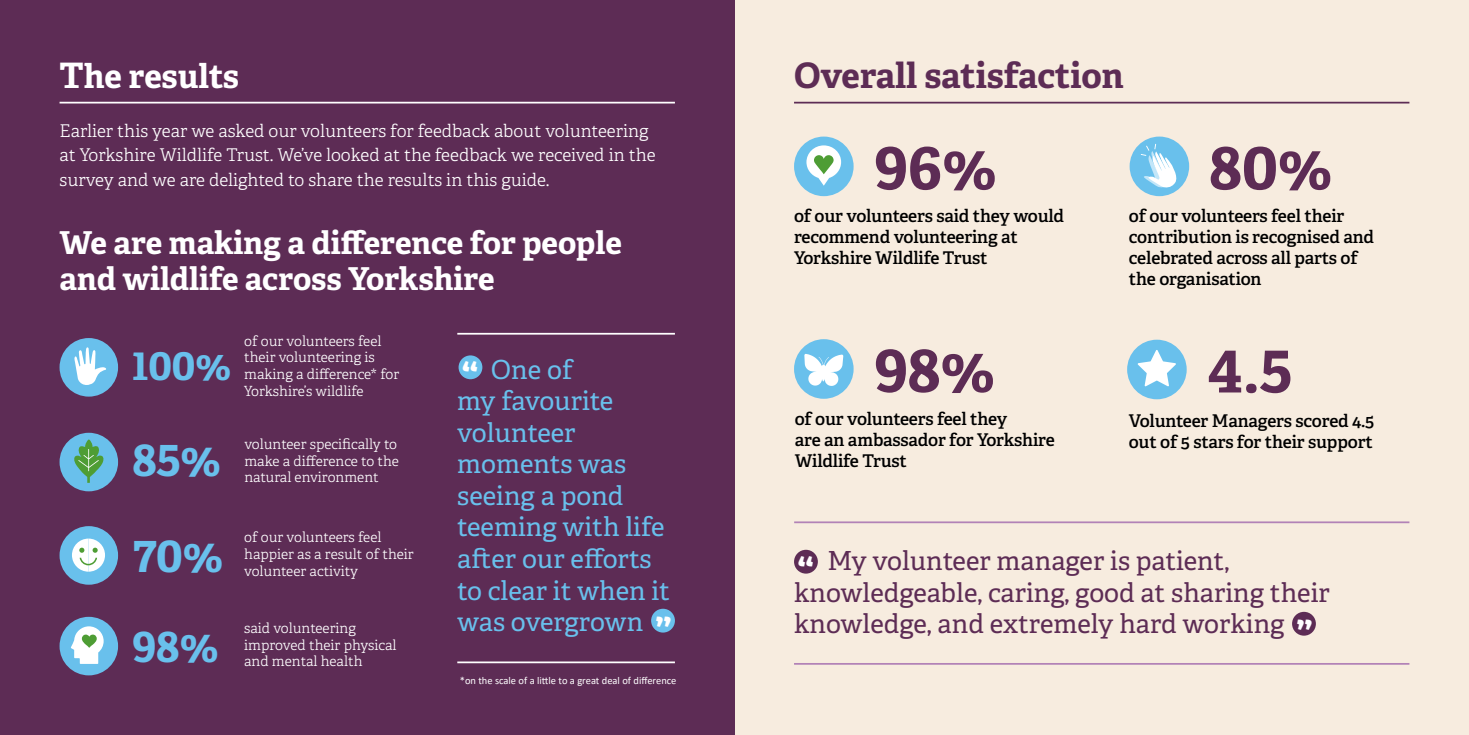
<style>
.page{position:relative;width:1469px;height:735px;background:#fff}
.page>*{position:absolute;margin:0;border:0;box-sizing:border-box;transform-origin:0 0}
.t1{font:700 61.25px "Adelle";color:#5d2c55}
.t2{font:700 45.5px "Adelle";color:#69c0ec}
.t3{font:700 43.75px "Adelle";color:#fff}
.t4{font:700 43.75px "Adelle";color:#69c0ec}
.t5{font:700 40.25px "Adelle";color:#69c0ec}
.t6{font:700 35px "Adelle";color:#5d2c55}
.t7{font:700 33.25px "Adelle";color:#fff}
.t8{font:700 31.5px/36.8px "Adelle";color:#fff}
.t9{font:26.25px/31.5px "Adelle";color:#69c0ec}
.t10{font:26.25px/31.5px "Adelle";color:#5d2c55}
.t11{font:600 17.5px/21px "Adelle";letter-spacing:-.01em;color:#000}
.t12{font:300 17.5px/24.5px "Adelle";color:#fff}
.t13{font:300 14px/16.8px "Adelle";color:#fff}
.t14{font:10.5px "Calibri";color:#fff}
.s1{font-size:35px}
</style>
<div class="page">
<div style="left:0;top:0;width:738px;height:734px;background:#5d2c55"></div>
<div style="left:735px;top:0;width:733px;height:734px;background:#f7ecdf"></div>
<hr style="left:60px;top:102px;width:615px;height:1px;background:#fff">
<hr style="left:794px;top:102px;width:615px;height:1px;background:#5d2c55">
<hr style="left:457px;top:333px;width:218px;height:1px;background:#fff">
<div style="left:458px;top:355px;width:24px;height:24px;background:#69c0ec;border-radius:50%"></div>
<div style="left:651px;top:608px;width:24px;height:24px;background:#69c0ec;border-radius:50%"></div>
<hr style="left:457px;top:661px;width:218px;height:2px;background:#fff">
<div style="left:794px;top:549px;width:24px;height:24px;background:#5d2c55;border-radius:50%"></div>
<div style="left:1292px;top:611px;width:23px;height:24px;background:#5d2c55;border-radius:50%"></div>
<div style="left:794px;top:136px;width:59px;height:60px;background:#69c0ec;border-radius:50%"></div>
<div style="left:60px;top:338px;width:58px;height:58px;background:#69c0ec;border-radius:50%"></div>
<svg style="left:74px;top:347px;width:32px;height:38px"></svg>
<div style="left:1127px;top:339px;width:59px;height:60px;background:#69c0ec;border-radius:50%"></div>
<div style="left:1129px;top:136px;width:60px;height:60px;background:#69c0ec;border-radius:50%"></div>
<div style="left:794px;top:339px;width:59px;height:59px;background:#69c0ec;border-radius:50%"></div>
<hr style="left:794px;top:521px;width:615px;height:2px;background:#b282b7">
<hr style="left:794px;top:662px;width:615px;height:2px;background:#b282b7">
<div style="left:60px;top:616px;width:58px;height:59px;background:#69c0ec;border-radius:50%"></div>
<svg style="left:71px;top:626px;width:33px;height:37px"></svg>
<div style="left:60px;top:432px;width:58px;height:59px;background:#69c0ec;border-radius:50%"></div>
<svg style="left:74px;top:439px;width:30px;height:43px"></svg>
<svg style="left:1140px;top:144px;width:37px;height:44px"></svg>
<svg style="left:806px;top:145px;width:35px;height:41px"></svg>
<svg style="left:1137px;top:350px;width:39px;height:36px"></svg>
<div style="left:60px;top:526px;width:58px;height:58px;background:#69c0ec;border-radius:50%"></div>
<svg style="left:72px;top:538px;width:33px;height:33px"></svg>
<svg style="left:804px;top:354px;width:39px;height:31px"></svg>
<h3 class="t7" style="left:60px;top:54px;width:181px"><span class="s1">T</span>he results</h3>
<p class="t12" style="left:60px;top:118px;width:597px">Earlier this year we asked our volunteers for feedback about volunteering at Yorkshire Wildlife Trust. We’ve looked at the feedback we received in the survey and we are delighted to share the results in this guide.</p>
<h3 class="t8" style="left:60px;top:224px;width:564px">We are making a difference for people and wildlife across Yorkshire</h3>
<h3 class="t5" style="left:132px;top:339px;width:101px">100%</h3>
<p class="t13" style="left:244px;top:331px;width:156px">of our volunteers feel their volunteering is making a difference* for<br>Yorkshire’s wildlife</p>
<h2 class="t2" style="left:132px;top:430px;width:90px">85%</h2>
<p class="t13" style="left:244px;top:434px;width:156px">volunteer specifically to make a difference to the natural environment</p>
<h2 class="t2" style="left:133px;top:527px;width:92px">70%</h2>
<p class="t13" style="left:244px;top:528px;width:171px">of our volunteers feel happier as a result of their volunteer activity</p>
<h3 class="t4" style="left:132px;top:617px;width:88px">98%</h3>
<p class="t13" style="left:244px;top:618px;width:154px">said volunteering improved their physical and mental health</p>
<h3 class="t9" style="left:457px;top:354px;width:214px;text-indent:34px">One of<br>my favourite volunteer moments was seeing a pond teeming with life after our efforts to clear it when it was overgrown</h3>
<h3 class="t3" style="left:461px;top:352px;width:19px">“</h3>
<h3 class="t3" style="left:672px;top:635px;width:19px;rotate:-180deg">“</h3>
<p class="t14" style="left:460px;top:673px;width:218px">*on the scale of a little to a great deal of difference</p>
<h3 class="t6" style="left:794px;top:53px;width:331px">Overall satisfaction</h3>
<h1 class="t1" style="left:873px;top:128px;width:125px">96%</h1>
<p class="t11" style="left:794px;top:204px;width:272px">of our volunteers said they would recommend volunteering at<br>Yorkshire Wildlife Trust</p>
<h1 class="t1" style="left:873px;top:331px;width:123px">98%</h1>
<h1 class="t1" style="left:1209px;top:128px;width:125px">80%</h1>
<p class="t11" style="left:1128px;top:204px;width:247px">of our volunteers feel their contribution is recognised and celebrated across all parts of the organisation</p>
<h1 class="t1" style="left:1206px;top:331px;width:88px">4.5</h1>
<p class="t11" style="left:794px;top:407px;width:262px">of our volunteers feel they<br>are an ambassador for Yorkshire<br>Wildlife Trust</p>
<p class="t11" style="left:1128px;top:409px;width:247px">Volunteer Managers scored 4.5 out of 5 stars for their support</p>
<h3 class="t10" style="left:794px;top:545px;width:537px;text-indent:34px">My volunteer manager is patient, knowledgeable, caring, good at sharing their knowledge, and extremely hard working</h3>
<h3 class="t3" style="left:796px;top:546px;width:19px">“</h3>
<h3 class="t3" style="left:1313px;top:638px;width:19px;rotate:-180deg">“</h3>
</div>
